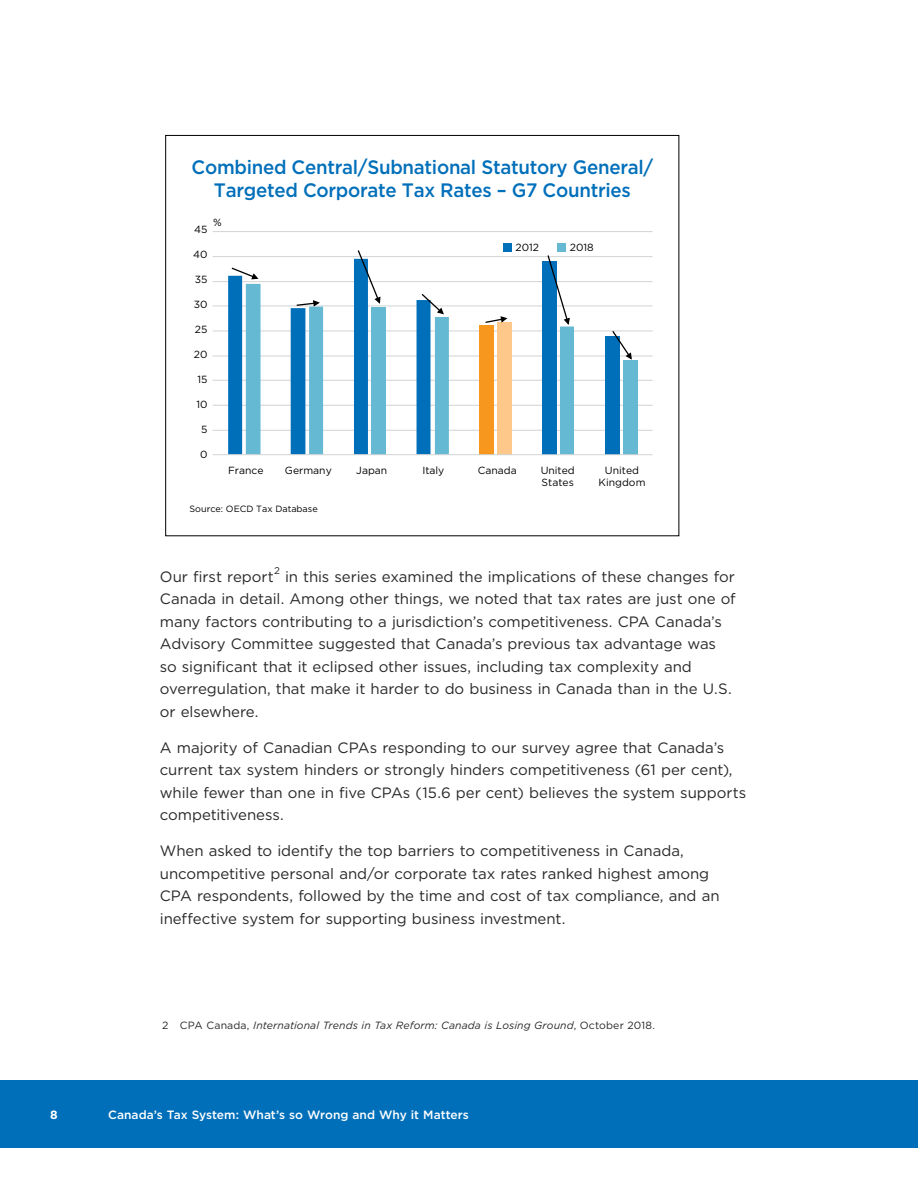
<style>
.page{position:relative;width:918px;height:1188px;background:#fff}
.page>*{position:absolute;margin:0;border:0;box-sizing:border-box;transform-origin:0 0}
.t1{font:500 19.5px/23.4px "Gotham";letter-spacing:-.015em;color:#006fba;text-align:center;scale:.96 1}
.t2{font:15px/22.5px "Gotham";letter-spacing:-.005em;color:#292829}
.t3{font:500 12px "Gotham";color:#fff}
.t4{font:700 12px "Gotham";color:#fff}
.t5{font:italic 10.5px "Gotham";letter-spacing:.005em;color:#292829}
.t6{font:10.35px/12.5px "Gotham";color:#000}
.t7{font:9.75px "Gotham";color:#292829}
.t8{font:9px "Gotham";color:#000}
.s1{font-style:normal}
</style>
<div class="page">
<div style="left:0;top:1080px;width:918px;height:68px;background:#006fba"></div>
<div style="left:503px;top:243px;width:8px;height:8px;background:#006fba"></div>
<div style="left:557px;top:243px;width:8px;height:8px;background:#65b9d2"></div>
<hr style="left:213px;top:430px;width:440px;height:1px;background:#d1d3d4">
<hr style="left:213px;top:405px;width:440px;height:1px;background:#d1d3d4">
<hr style="left:213px;top:380px;width:440px;height:1px;background:#d1d3d4">
<hr style="left:213px;top:356px;width:440px;height:1px;background:#d1d3d4">
<hr style="left:213px;top:331px;width:440px;height:1px;background:#d1d3d4">
<hr style="left:213px;top:306px;width:440px;height:1px;background:#d1d3d4">
<hr style="left:213px;top:281px;width:440px;height:1px;background:#d1d3d4">
<hr style="left:213px;top:256px;width:440px;height:1px;background:#d1d3d4">
<hr style="left:213px;top:231px;width:440px;height:1px;background:#d1d3d4">
<div style="left:542px;top:261px;width:14px;height:194px;background:#006fba"></div>
<div style="left:605px;top:336px;width:14px;height:119px;background:#006fba"></div>
<div style="left:623px;top:361px;width:14px;height:94px;background:#65b9d2"></div>
<svg style="left:445px;top:305px;width:129px;height:149px"></svg>
<hr style="left:213px;top:454px;width:440px;height:1px;background:#d1d3d4">
<svg style="left:546px;top:255px;width:25px;height:71px"></svg>
<svg style="left:611px;top:330px;width:22px;height:31px"></svg>
<svg style="left:484px;top:315px;width:25px;height:9px"></svg>
<svg style="left:228px;top:250px;width:217px;height:205px"></svg>
<p class="t1" style="left:192px;top:155px;width:482px">Combined Central/Subnational Statutory General/<br>Targeted Corporate Tax Rates – G7 Countries</p>
<p class="t6" style="left:213px;top:215px;width:10px">%</p>
<p class="t6" style="left:194px;top:223px;width:15px">45</p>
<p class="t6" style="left:193px;top:248px;width:16px">40</p>
<p class="t6" style="left:195px;top:273px;width:14px">35</p>
<p class="t6" style="left:194px;top:298px;width:15px">30</p>
<p class="t6" style="left:195px;top:323px;width:14px">25</p>
<p class="t6" style="left:194px;top:348px;width:15px">20</p>
<p class="t6" style="left:197px;top:373px;width:12px">15</p>
<p class="t6" style="left:196px;top:398px;width:13px">10</p>
<p class="t6" style="left:201px;top:422px;width:8px">5</p>
<p class="t6" style="left:200px;top:447px;width:9px">0</p>
<p class="t6" style="left:516px;top:241px;width:25px">2012</p>
<p class="t6" style="left:570px;top:241px;width:25px">2018</p>
<p class="t6" style="left:228px;top:464px;width:37px">France</p>
<p class="t6" style="left:285px;top:464px;width:48px">Germany</p>
<p class="t6" style="left:356px;top:464px;width:33px">Japan</p>
<p class="t6" style="left:422px;top:464px;width:24px">Italy</p>
<p class="t6" style="left:478px;top:464px;width:40px">Canada</p>
<p class="t6" style="left:541px;top:464px;width:36px">United<br>States</p>
<p class="t6" style="left:599px;top:464px;width:48px;text-align:center">United<br>Kingdom</p>
<p class="t8" style="left:189px;top:503px;width:130px">Source: OECD Tax Database</p>
<p class="t2" style="left:160px;top:565px;width:116px">Our first report</p>
<p class="t7" style="left:274px;top:565px;width:7px">2</p>
<p class="t2" style="left:160px;top:565px;width:577px;text-indent:125px">in this series examined the implications of these changes for Canada in detail. Among other things, we noted that tax rates are just one of many factors contributing to a jurisdiction’s competitiveness. CPA Canada’s Advisory Committee suggested that Canada’s previous tax advantage was so significant that it eclipsed other issues, including tax complexity and overregulation, that make it harder to do business in Canada than in the U.S. or elsewhere.</p>
<p class="t2" style="left:160px;top:736px;width:588px">A majority of Canadian CPAs responding to our survey agree that Canada’s current tax system hinders or strongly hinders competitiveness (61 per cent), while fewer than one in five CPAs (15.6 per cent) believes the system supports competitiveness.</p>
<p class="t2" style="left:160px;top:840px;width:561px">When asked to identify the top barriers to competitiveness in Canada, uncompetitive personal and/or corporate tax rates ranked highest among CPA respondents, followed by the time and cost of tax compliance, and an ineffective system for supporting business investment.</p>
<p class="t5" style="left:162px;top:1019px;width:495px"><span class="s1">2 CPA Canada,</span> International Trends in Tax Reform: Canada is Losing Ground<span class="s1">, October 2018.</span></p>
<p class="t4" style="left:50px;top:1107px;width:9px">8</p>
<p class="t3" style="left:108px;top:1107px;width:362px">Canada’s Tax System: What’s so Wrong and Why it Matters</p>
</div>
